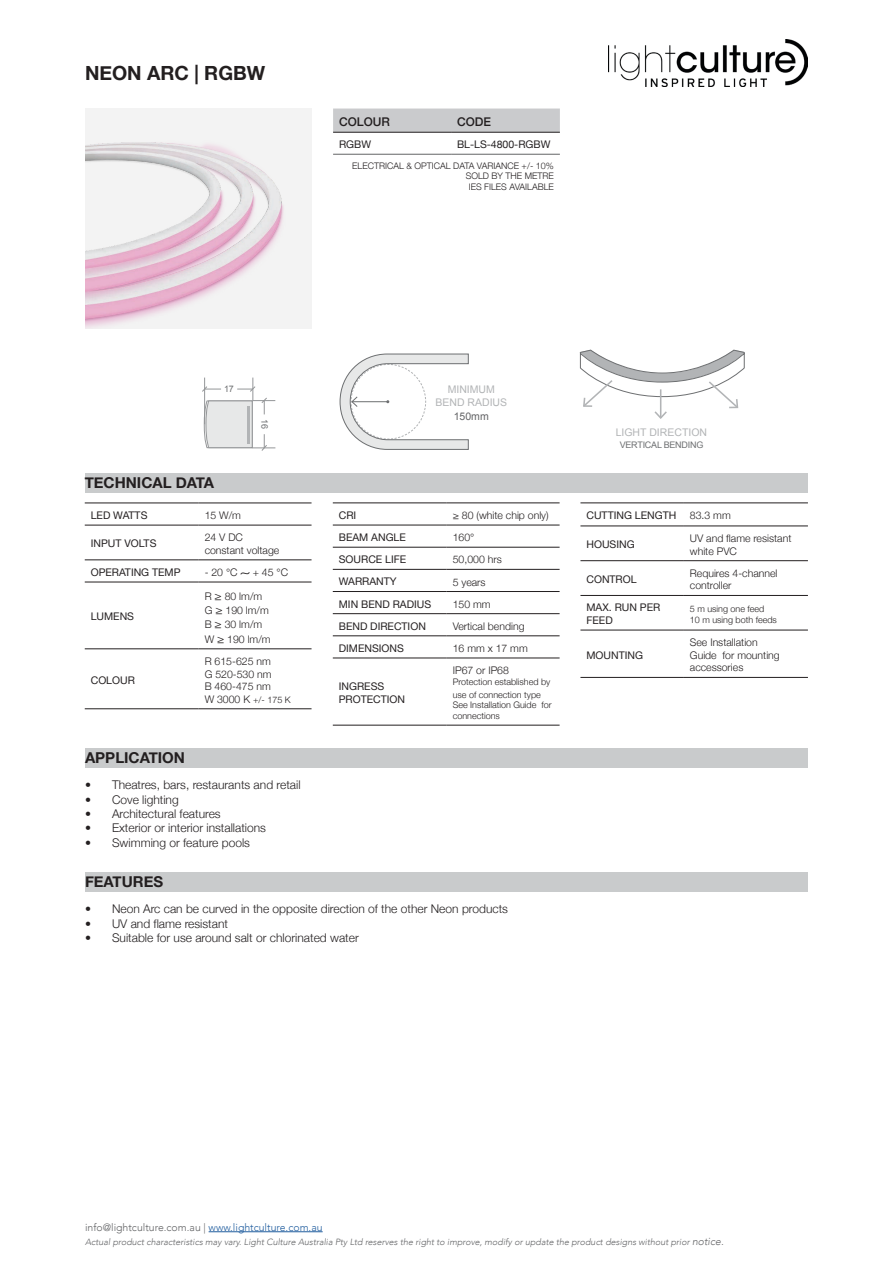
<style>
.page{position:relative;width:893px;height:1263px;background:#fff}
.page>*{position:absolute;margin:0;border:0;box-sizing:border-box;transform-origin:0 0}
.t1{font:700 19.5px "Helvetica Neue";color:#231f20}
.t2{font:700 15px "Helvetica Neue";color:#231f20}
.t3{font:300 12px "Helvetica Neue";color:#231f20}
.t4{font:500 12px "Helvetica Neue";color:#231f20}
.t5{font:300 10.5px/12.6px "Helvetica Neue";color:#231f20}
.t6{font:10.5px/12.6px "Helvetica Neue";color:#231f20}
.t7{font:300 10.5px "Avenir";color:#636466}
.t8{font:10.5px/12.6px "Arial";color:#b2b4b6;text-align:center}
.t9{font:10.5px "Arial";color:#636466}
.t10{font:300 9px/12.6px "Helvetica Neue";color:#231f20}
.t11{font:italic 300 9px "Avenir";color:#636466}
.t12{font:9px "Arial";letter-spacing:-.025em;color:#6d6f71}
.s1{font-weight:400}
.s2{font-size:12px}
.s3{font-size:10.5px}
.s4{color:#215e9f}
</style>
<div class="page">
<hr style="left:209px;top:1231px;width:114px;height:1px;background:#215e9f">
<img style="left:85px;top:130px;width:211px;height:198px">
<img style="left:608px;top:39px;width:200px;height:47px">
<hr style="left:85px;top:503px;width:114px;height:1px;background:#231f20">
<hr style="left:199px;top:503px;width:113px;height:1px;background:#231f20">
<hr style="left:85px;top:525px;width:114px;height:1px;background:#231f20">
<hr style="left:199px;top:525px;width:113px;height:1px;background:#231f20">
<hr style="left:85px;top:559px;width:114px;height:1px;background:#231f20">
<hr style="left:199px;top:559px;width:113px;height:1px;background:#231f20">
<hr style="left:85px;top:582px;width:114px;height:1px;background:#231f20">
<hr style="left:199px;top:582px;width:113px;height:1px;background:#231f20">
<hr style="left:85px;top:648px;width:114px;height:1px;background:#231f20">
<hr style="left:199px;top:648px;width:113px;height:1px;background:#231f20">
<hr style="left:85px;top:708px;width:114px;height:1px;background:#231f20">
<hr style="left:199px;top:708px;width:113px;height:1px;background:#231f20">
<hr style="left:333px;top:502px;width:114px;height:1px;background:#231f20">
<hr style="left:447px;top:502px;width:113px;height:1px;background:#231f20">
<hr style="left:333px;top:525px;width:114px;height:1px;background:#231f20">
<hr style="left:447px;top:525px;width:113px;height:1px;background:#231f20">
<hr style="left:333px;top:547px;width:114px;height:1px;background:#231f20">
<hr style="left:447px;top:547px;width:113px;height:1px;background:#231f20">
<hr style="left:333px;top:569px;width:114px;height:1px;background:#231f20">
<hr style="left:447px;top:569px;width:113px;height:1px;background:#231f20">
<hr style="left:333px;top:591px;width:114px;height:1px;background:#231f20">
<hr style="left:447px;top:591px;width:113px;height:1px;background:#231f20">
<hr style="left:333px;top:613px;width:114px;height:1px;background:#231f20">
<hr style="left:447px;top:613px;width:113px;height:1px;background:#231f20">
<hr style="left:333px;top:635px;width:114px;height:1px;background:#231f20">
<hr style="left:447px;top:635px;width:113px;height:1px;background:#231f20">
<hr style="left:333px;top:658px;width:114px;height:1px;background:#231f20">
<hr style="left:447px;top:658px;width:113px;height:1px;background:#231f20">
<hr style="left:333px;top:725px;width:114px;height:1px;background:#231f20">
<hr style="left:447px;top:725px;width:113px;height:1px;background:#231f20">
<hr style="left:580px;top:502px;width:104px;height:1px;background:#231f20">
<hr style="left:684px;top:502px;width:124px;height:1px;background:#231f20">
<hr style="left:580px;top:526px;width:104px;height:1px;background:#231f20">
<hr style="left:684px;top:526px;width:124px;height:1px;background:#231f20">
<hr style="left:580px;top:560px;width:104px;height:1px;background:#231f20">
<hr style="left:684px;top:560px;width:124px;height:1px;background:#231f20">
<hr style="left:580px;top:595px;width:104px;height:1px;background:#231f20">
<hr style="left:684px;top:595px;width:124px;height:1px;background:#231f20">
<hr style="left:580px;top:630px;width:104px;height:1px;background:#231f20">
<hr style="left:684px;top:630px;width:124px;height:1px;background:#231f20">
<hr style="left:580px;top:677px;width:104px;height:1px;background:#231f20">
<hr style="left:684px;top:677px;width:124px;height:1px;background:#231f20">
<div style="left:85px;top:473px;width:723px;height:20px;background:#c9cbcc"></div>
<div style="left:85px;top:748px;width:723px;height:20px;background:#c9cbcc"></div>
<div style="left:85px;top:872px;width:723px;height:20px;background:#c9cbcc"></div>
<svg style="left:202px;top:378px;width:73px;height:73px"></svg>
<hr style="left:247px;top:406px;width:2px;height:38px;background:#b2b4b6">
<svg style="left:339px;top:353px;width:130px;height:97px"></svg>
<svg style="left:579px;top:350px;width:166px;height:69px"></svg>
<div style="left:333px;top:109px;width:227px;height:23px;background:#cacbcd"></div>
<hr style="left:451px;top:132px;width:109px;height:1px;background:#231f20">
<hr style="left:451px;top:154px;width:109px;height:1px;background:#636466">
<hr style="left:333px;top:132px;width:118px;height:1px;background:#231f20">
<hr style="left:333px;top:154px;width:118px;height:1px;background:#636466">
<p class="t1" style="left:85px;top:58px;width:182px">NEON ARC | RGBW</p>
<p class="t4" style="left:339px;top:112px;width:52px">COLOUR</p>
<p class="t4" style="left:457px;top:112px;width:36px">CODE</p>
<p class="t6" style="left:339px;top:139px;width:34px">RGBW</p>
<p class="t6" style="left:457px;top:139px;width:95px">BL-LS-4800-RGBW</p>
<p class="t10" style="left:352px;top:159px;width:203px">ELECTRICAL &amp; OPTICAL DATA VARIANCE +/- 10%</p>
<p class="t10" style="left:466px;top:169px;width:90px">SOLD BY THE METRE</p>
<p class="t10" style="left:469px;top:180px;width:87px">IES FILES AVAILABLE</p>
<p class="t12" style="left:224px;top:383px;width:11px">17</p>
<p class="t2" style="left:85px;top:471px;width:131px">TECHNICAL DATA</p>
<p class="t12" style="left:271px;top:419px;width:11px;rotate:90deg">16</p>
<p class="t6" style="left:91px;top:510px;width:58px">LED WATTS</p>
<p class="t5" style="left:205px;top:508px;width:38px">15 W/m</p>
<p class="t6" style="left:91px;top:538px;width:67px">INPUT VOLTS</p>
<p class="t5" style="left:205px;top:530px;width:40px">24 V DC</p>
<p class="t5" style="left:205px;top:543px;width:76px">constant voltage</p>
<p class="t6" style="left:91px;top:566px;width:91px">OPERATING TEMP</p>
<p class="t5" style="left:205px;top:565px;width:85px">- 20 °C <span class="s1">⁓</span> + 45 °C</p>
<p class="t6" style="left:91px;top:611px;width:45px">LUMENS</p>
<p class="t5" style="left:205px;top:589px;width:59px">R <span class="s2">≥</span> 80 lm/m</p>
<p class="t5" style="left:205px;top:603px;width:66px">G <span class="s2">≥</span> 190 lm/m</p>
<p class="t5" style="left:205px;top:618px;width:59px">B <span class="s2">≥</span> 30 lm/m</p>
<p class="t5" style="left:205px;top:632px;width:67px">W <span class="s2">≥</span> 190 lm/m</p>
<p class="t6" style="left:91px;top:674px;width:46px">COLOUR</p>
<p class="t2" style="left:85px;top:746px;width:101px">APPLICATION</p>
<p class="t5" style="left:205px;top:654px;width:68px">R 615-625 nm</p>
<p class="t5" style="left:205px;top:667px;width:68px">G 520-530 nm</p>
<p class="t5" style="left:205px;top:679px;width:68px">B 460-475 nm</p>
<p class="t10" style="left:205px;top:693px;width:88px"><span class="s3">W 3000 K</span> +/- 175 K</p>
<p class="t3" style="left:85px;top:775px;width:217px">• Theatres, bars, restaurants and retail</p>
<p class="t3" style="left:85px;top:790px;width:95px">• Cove lighting</p>
<p class="t3" style="left:85px;top:804px;width:137px">• Architectural features</p>
<p class="t3" style="left:85px;top:818px;width:183px">• Exterior or interior installations</p>
<p class="t3" style="left:85px;top:833px;width:167px">• Swimming or feature pools</p>
<p class="t2" style="left:85px;top:870px;width:80px">FEATURES</p>
<p class="t8" style="left:435px;top:383px;width:73px">MINIMUM<br>BEND RADIUS</p>
<p class="t9" style="left:454px;top:409px;width:37px">150mm</p>
<p class="t6" style="left:339px;top:509px;width:19px">CRI</p>
<p class="t5" style="left:453px;top:508px;width:97px">≥ 80 (white chip only)</p>
<p class="t6" style="left:339px;top:532px;width:69px">BEAM ANGLE</p>
<p class="t5" style="left:453px;top:530px;width:23px">160°</p>
<p class="t6" style="left:339px;top:554px;width:69px">SOURCE LIFE</p>
<p class="t5" style="left:453px;top:552px;width:51px">50,000 hrs</p>
<p class="t6" style="left:339px;top:576px;width:59px">WARRANTY</p>
<p class="t5" style="left:453px;top:575px;width:34px">5 years</p>
<p class="t6" style="left:339px;top:598px;width:94px">MIN BEND RADIUS</p>
<p class="t5" style="left:453px;top:597px;width:39px">150 mm</p>
<p class="t6" style="left:339px;top:620px;width:89px">BEND DIRECTION</p>
<p class="t5" style="left:453px;top:619px;width:73px">Vertical bending</p>
<p class="t6" style="left:339px;top:642px;width:67px">DIMENSIONS</p>
<p class="t5" style="left:453px;top:641px;width:77px">16 mm x 17 mm</p>
<p class="t6" style="left:339px;top:681px;width:68px">INGRESS<br>PROTECTION</p>
<p class="t5" style="left:453px;top:663px;width:58px">IP67 or IP68</p>
<p class="t10" style="left:453px;top:675px;width:99px">Protection established by use of connection type</p>
<p class="t10" style="left:453px;top:699px;width:100px;line-height:10.8px">See Installation Guide for connections</p>
<p class="t3" style="left:85px;top:899px;width:424px">• Neon Arc can be curved in the opposite direction of the other Neon products</p>
<p class="t3" style="left:85px;top:914px;width:145px">• UV and flame resistant</p>
<p class="t3" style="left:85px;top:928px;width:275px">• Suitable for use around salt or chlorinated water</p>
<p class="t8" style="left:616px;top:427px;width:93px">LIGHT DIRECTION</p>
<p class="t12" style="left:620px;top:439px;width:85px">VERTICAL BENDING</p>
<p class="t6" style="left:586px;top:510px;width:91px">CUTTING LENGTH</p>
<p class="t5" style="left:690px;top:509px;width:42px">83.3 mm</p>
<p class="t6" style="left:586px;top:539px;width:50px">HOUSING</p>
<p class="t5" style="left:690px;top:531px;width:103px">UV and flame resistant white PVC</p>
<p class="t6" style="left:586px;top:574px;width:52px">CONTROL</p>
<p class="t5" style="left:690px;top:566px;width:89px">Requires 4-channel controller</p>
<p class="t6" style="left:586px;top:602px;width:75px">MAX. RUN PER<br>FEED</p>
<p class="t10" style="left:690px;top:601px;width:76px">5 m using one feed</p>
<p class="t10" style="left:690px;top:612px;width:89px">10 m using both feeds</p>
<p class="t6" style="left:586px;top:649px;width:58px">MOUNTING</p>
<p class="t5" style="left:690px;top:635px;width:91px">See Installation<br>Guide for mounting accessories</p>
<p class="t7" style="left:85px;top:1221px;width:239px">info@lightculture.com.au | <span class="s4">www.lightculture.com.au</span></p>
<p class="t11" style="left:85px;top:1236px;width:640px">Actual product characteristics may vary. Light Culture Australia Pty Ltd reserves the right to improve, modify or update the product designs without prior <span class="s3">notice.</span></p>
</div>
